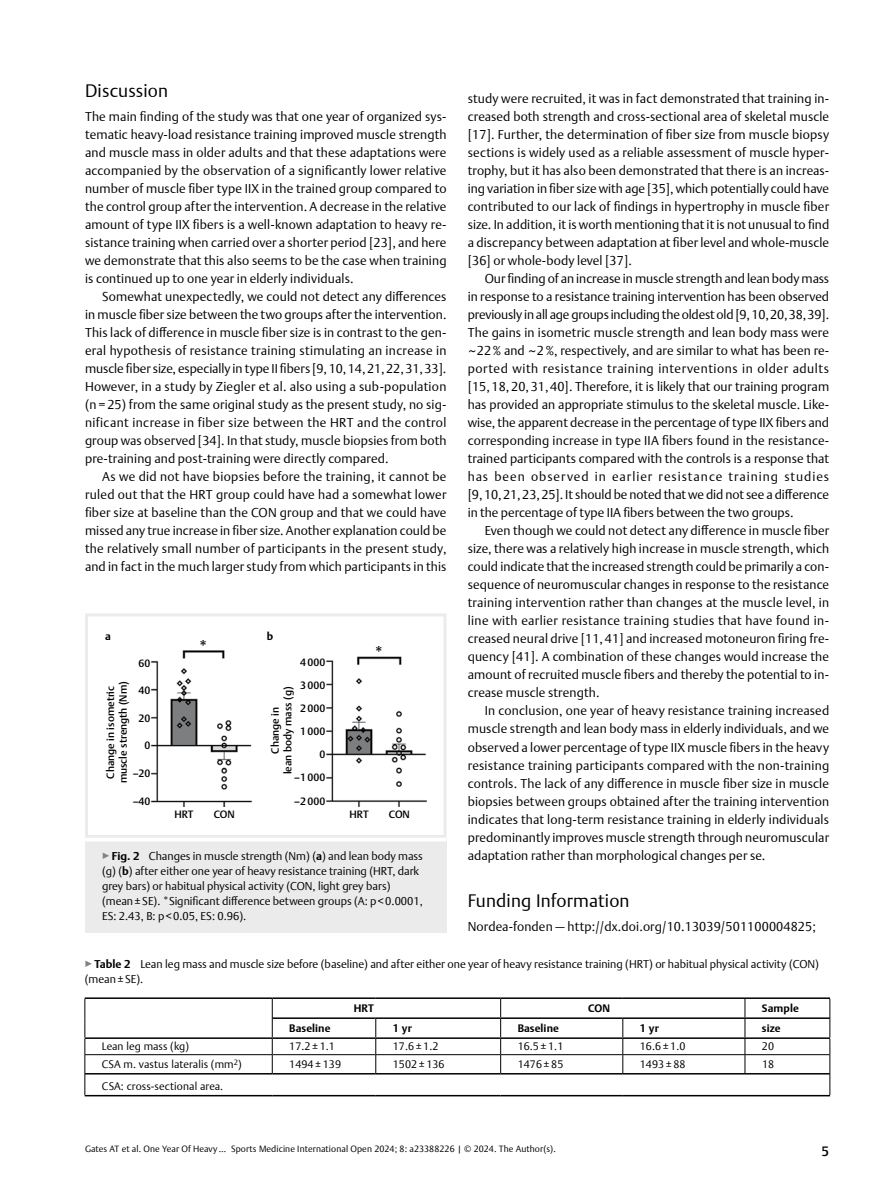
<style>
.page{position:relative;width:893px;height:1191px;background:#fff}
.page>*{position:absolute;margin:0;border:0;box-sizing:border-box;transform-origin:0 0}
.t1{font:300 18px "Thieme Argo 2011";letter-spacing:.01em;color:#000}
.t2{font:500 18px "Thieme Argo 2011";color:#000}
.t3{font:500 13.5px "Thieme Argo 2011";color:#000}
.t4{font:300 12.75px/18px "Thieme Argo 2011";letter-spacing:.01em;color:#000;text-align:justify}
.t5{font:300 11.25px/15px "Thieme Argo 2011";color:#000}
.t6{font:300 10.8px "Thieme Argo 2011";letter-spacing:.01em;color:#000}
.t7{font:700 10.8px "Thieme Argo 2011";letter-spacing:.01em;color:#000}
.t8{font:500 10.5px/12.6px "Thieme Argo 2011";color:#000;text-align:center}
.t9{font:300 9px "Thieme Argo 2011";letter-spacing:.01em;color:#000}
.s1{color:#808285}
.s2{font-weight:700}
</style>
<div class="page">
<svg style="left:85px;top:613px;width:361px;height:224px"></svg>
<img style="left:152px;top:651px;width:100px;height:155px">
<img style="left:326px;top:657px;width:100px;height:149px">
<div style="left:85px;top:838px;width:361px;height:94px;background:#ebebec"></div>
<svg style="left:85px;top:837px;width:361px;height:4px"></svg>
<hr style="left:85px;top:997px;width:187px;height:2px;background:#000">
<hr style="left:272px;top:997px;width:104px;height:2px;background:#000">
<hr style="left:376px;top:997px;width:125px;height:2px;background:#000">
<hr style="left:501px;top:997px;width:122px;height:2px;background:#000">
<hr style="left:623px;top:997px;width:122px;height:2px;background:#000">
<hr style="left:745px;top:997px;width:85px;height:2px;background:#000">
<hr style="left:85px;top:1095px;width:187px;height:1px;background:#000">
<hr style="left:272px;top:1095px;width:104px;height:1px;background:#000">
<hr style="left:376px;top:1095px;width:125px;height:1px;background:#000">
<hr style="left:501px;top:1095px;width:122px;height:1px;background:#000">
<hr style="left:623px;top:1095px;width:122px;height:1px;background:#000">
<hr style="left:745px;top:1095px;width:85px;height:1px;background:#000">
<svg style="left:85px;top:998px;width:746px;height:97px"></svg>
<h1 class="t1" style="left:85px;top:79px;width:85px">Discussion</h1>
<p class="t4" style="left:85px;top:107px;width:363px">The main finding of the study was that one year of organized sys&shy;tematic heavy-load resistance training improved muscle strength and muscle mass in older adults and that these adaptations were accompanied by the observation of a significantly lower relative number of muscle fiber type IIX in the trained group compared to the control group after the intervention. A decrease in the relative amount of type IIX fibers is a well-known adaptation to heavy re&shy;sistance training when carried over a shorter period [23], and here we demonstrate that this also seems to be the case when training is continued up to one year in elderly individuals.</p>
<p class="t4" style="left:85px;top:287px;width:363px;text-indent:17px">Somewhat unexpectedly, we could not detect any differences in muscle fiber size between the two groups after the intervention.<br>This lack of difference in muscle fiber size is in contrast to the gen&shy;eral hypothesis of resistance training stimulating an increase in muscle fiber size, especially in type II fibers [9,10,14,21,22,31,33].<br>However, in a study by Ziegler et al. also using a sub-population (n = 25) from the same original study as the present study, no sig&shy;nificant increase in fiber size between the HRT and the control group was observed [34]. In that study, muscle biopsies from both pre-training and post-training were directly compared.</p>
<p class="t4" style="left:85px;top:467px;width:363px;text-indent:17px">As we did not have biopsies before the training, it cannot be ruled out that the HRT group could have had a somewhat lower fiber size at baseline than the CON group and that we could have missed any true increase in fiber size. Another explanation could be the relatively small number of participants in the present study, and in fact in the much larger study from which participants in this</p>
<p class="t4" style="left:468px;top:89px;width:363px">study were recruited, it was in fact demonstrated that training in&shy;creased both strength and cross-sectional area of skeletal muscle [17]. Further, the determination of fiber size from muscle biopsy sections is widely used as a reliable assessment of muscle hyper&shy;trophy, but it has also been demonstrated that there is an increas&shy;ing variation in fiber size with age [35], which potentially could have contributed to our lack of findings in hypertrophy in muscle fiber size. In addition, it is worth mentioning that it is not unusual to find a discrepancy between adaptation at fiber level and whole-muscle [36] or whole-body level [37].</p>
<p class="t4" style="left:468px;top:269px;width:363px;text-indent:17px">Our finding of an increase in muscle strength and lean body mass in response to a resistance training intervention has been observed previously in all age groups including the oldest old [9,10,20,38,39].<br>The gains in isometric muscle strength and lean body mass were ~22% and ~2%, respectively, and are similar to what has been re&shy;ported with resistance training interventions in older adults [15,18,20,31,40]. Therefore, it is likely that our training program has provided an appropriate stimulus to the skeletal muscle. Like&shy;wise, the apparent decrease in the percentage of type IIX fibers and corresponding increase in type IIA fibers found in the resistance&shy;trained participants compared with the controls is a response that has been observed in earlier resistance training studies [9,10,21,23,25]. It should be noted that we did not see a difference in the percentage of type IIA fibers between the two groups.</p>
<p class="t4" style="left:468px;top:521px;width:363px;text-indent:17px">Even though we could not detect any difference in muscle fiber size, there was a relatively high increase in muscle strength, which could indicate that the increased strength could be primarily a con&shy;sequence of neuromuscular changes in response to the resistance training intervention rather than changes at the muscle level, in line with earlier resistance training studies that have found in&shy;creased neural drive [11, 41] and increased motoneuron firing fre&shy;quency [41]. A combination of these changes would increase the amount of recruited muscle fibers and thereby the potential to in&shy;crease muscle strength.</p>
<p class="t4" style="left:468px;top:701px;width:363px;text-indent:17px">In conclusion, one year of heavy resistance training increased muscle strength and lean body mass in elderly individuals, and we observed a lower percentage of type IIX muscle fibers in the heavy resistance training participants compared with the non-training controls. The lack of any difference in muscle fiber size in muscle biopsies between groups obtained after the training intervention indicates that long-term resistance training in elderly individuals predominantly improves muscle strength through neuromuscular adaptation rather than morphological changes per se.</p>
<h1 class="t1" style="left:468px;top:889px;width:163px">Funding Information</h1>
<p class="t4" style="left:468px;top:917px;width:350px">Nordea-fonden — http://dx.doi.org/10.13039/501100004825;</p>
<p class="t7" style="left:105px;top:628px;width:7px">a</p>
<p class="t7" style="left:267px;top:628px;width:8px">b</p>
<h1 class="t2" style="left:198px;top:635px;width:12px">*</h1>
<h1 class="t2" style="left:374px;top:642px;width:12px">*</h1>
<p class="t8" style="left:139px;top:656px;width:13px">60</p>
<p class="t8" style="left:300px;top:655px;width:27px">4 000</p>
<p class="t8" style="left:300px;top:678px;width:27px">3 000</p>
<p class="t8" style="left:300px;top:701px;width:27px">2 000</p>
<p class="t8" style="left:300px;top:725px;width:27px">1 000</p>
<p class="t8" style="left:294px;top:771px;width:33px">–1 000</p>
<p class="t8" style="left:294px;top:794px;width:33px">–2 000</p>
<p class="t8" style="left:104px;top:783px;width:104px;rotate:-90deg">Change in isometric muscle strength (Nm)</p>
<p class="t8" style="left:269px;top:774px;width:90px;rotate:-90deg">Change in<br>lean body mass (g)</p>
<p class="t8" style="left:139px;top:684px;width:13px">40</p>
<p class="t8" style="left:139px;top:711px;width:13px">20</p>
<p class="t8" style="left:144px;top:739px;width:7px">0</p>
<p class="t8" style="left:319px;top:748px;width:7px">0</p>
<p class="t8" style="left:133px;top:767px;width:19px">–20</p>
<p class="t8" style="left:133px;top:794px;width:19px">–40</p>
<p class="t8" style="left:214px;top:808px;width:22px">CON</p>
<p class="t8" style="left:350px;top:808px;width:21px">HRT</p>
<p class="t8" style="left:174px;top:808px;width:21px">HRT</p>
<p class="t8" style="left:389px;top:808px;width:22px">CON</p>
<p class="t5" style="left:102px;top:848px;width:322px"><span class="s1">▶</span><span class="s2">Fig. 2</span> Changes in muscle strength (Nm) (<span class="s2">a</span>) and lean body mass (g) (<span class="s2">b</span>) after either one year of heavy resistance training (HRT, dark grey bars) or habitual physical activity (CON, light grey bars) (mean±SE). *Significant difference between groups (A: p&lt;0.0001, ES: 2.43, B: p&lt;0.05, ES: 0.96).</p>
<p class="t5" style="left:85px;top:956px;width:736px"><span class="s1">▶</span><span class="s2">Table 2</span> Lean leg mass and muscle size before (baseline) and after either one year of heavy resistance training (HRT) or habitual physical activity (CON) (mean±SE).</p>
<p class="t7" style="left:354px;top:1001px;width:22px">HRT</p>
<p class="t7" style="left:588px;top:1001px;width:23px">CON</p>
<p class="t7" style="left:762px;top:1001px;width:38px">Sample</p>
<p class="t7" style="left:289px;top:1021px;width:43px">Baseline</p>
<p class="t7" style="left:393px;top:1021px;width:21px">1 yr</p>
<p class="t7" style="left:518px;top:1021px;width:43px">Baseline</p>
<p class="t7" style="left:640px;top:1021px;width:21px">1 yr</p>
<p class="t7" style="left:762px;top:1021px;width:20px">size</p>
<p class="t6" style="left:102px;top:1039px;width:89px">Lean leg mass (kg)</p>
<p class="t6" style="left:289px;top:1039px;width:47px">17.2 ± 1.1</p>
<p class="t6" style="left:393px;top:1039px;width:47px">17.6 ± 1.2</p>
<p class="t6" style="left:518px;top:1039px;width:47px">16.5 ± 1.1</p>
<p class="t6" style="left:640px;top:1039px;width:47px">16.6 ± 1.0</p>
<p class="t6" style="left:762px;top:1039px;width:14px">20</p>
<p class="t6" style="left:102px;top:1057px;width:141px">CSA m. vastus lateralis (mm<sup>2</sup>)</p>
<p class="t6" style="left:289px;top:1057px;width:53px">1494 ± 139</p>
<p class="t6" style="left:393px;top:1057px;width:53px">1502 ± 136</p>
<p class="t6" style="left:518px;top:1057px;width:47px">1476 ± 85</p>
<p class="t6" style="left:640px;top:1057px;width:47px">1493 ± 88</p>
<p class="t6" style="left:762px;top:1057px;width:14px">18</p>
<p class="t6" style="left:102px;top:1079px;width:123px">CSA: cross-sectional area.</p>
<p class="t9" style="left:85px;top:1143px;width:472px">Gates AT et al. One Year Of Heavy … Sports Medicine International Open 2024; 8: a23388226 | © 2024. The Author(s).</p>
<p class="t3" style="left:822px;top:1142px;width:9px">5</p>
</div>
